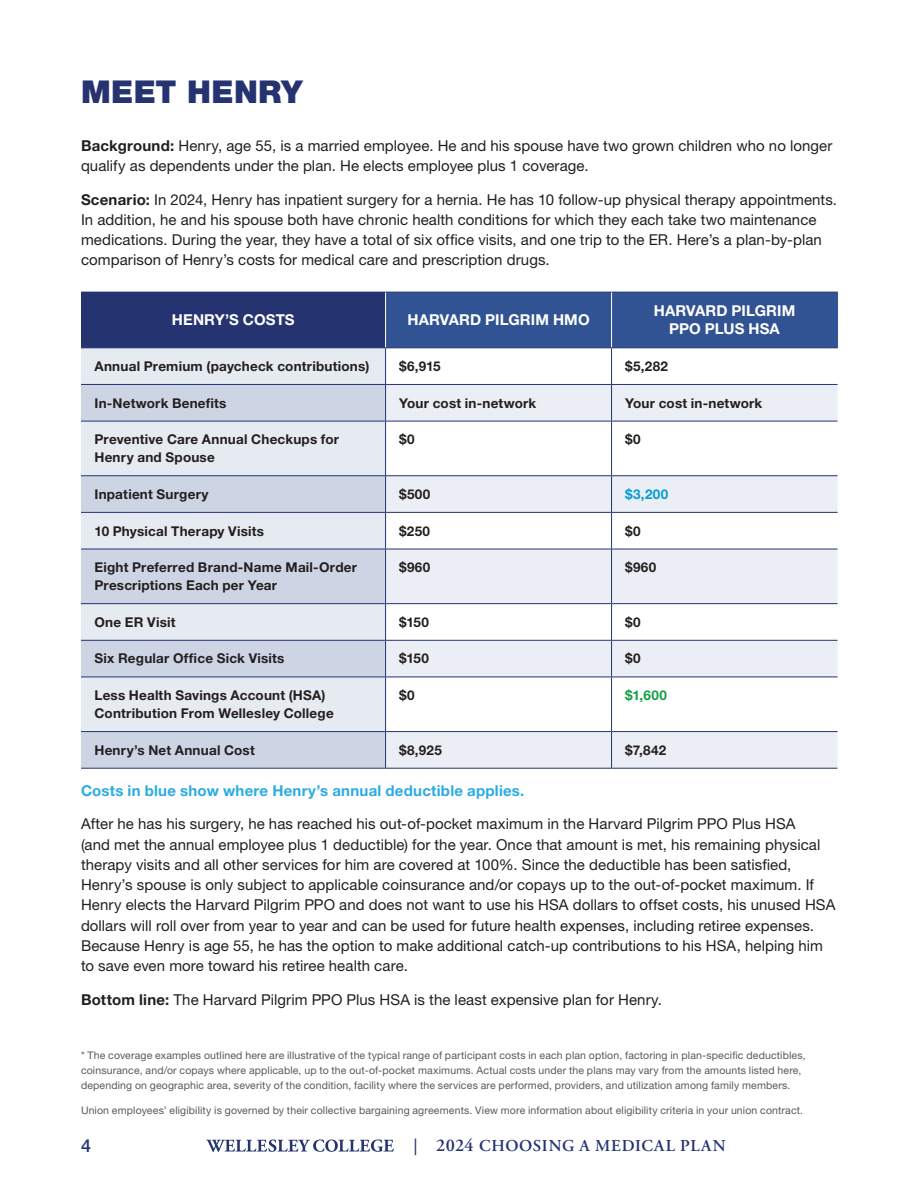
<style>
.page{position:relative;width:918px;height:1188px;background:#fff}
.page>*{position:absolute;margin:0;border:0;box-sizing:border-box;transform-origin:0 0}
.Header_1{font:900 31.5px "Helvetica Neue LT Std";letter-spacing:.01em;color:#253371}
.t1{font:500 18px "Helvetica Neue LT Std";color:#253371}
.t2{font:600 16.65px "Adobe Garamond Pro";letter-spacing:.045em;color:#253371}
.Bio_Body{font:15px/20.2px "Helvetica Neue LT Std";letter-spacing:.005em;color:#231f20}
.Table_header_1{font:700 15px/18px "Helvetica Neue LT Std";letter-spacing:.005em;color:#fff;text-align:center}
.Intro_Text{font:700 15px "Helvetica Neue LT Std";letter-spacing:.015em;color:#2bace3}
.t3{font:700 13.5px/18px "Helvetica Neue LT Std";letter-spacing:.015em;color:#231f20}
.t4{font:700 13.5px "Helvetica Neue LT Std";color:#049cd6}
.t5{font:700 13.5px "Helvetica Neue LT Std";color:#139e49}
.Body{font:10.5px/15px "Helvetica Neue LT Std";letter-spacing:.015em;color:#58595b}
.s1{font-weight:700}
.s2{font-size:18px}
</style>
<div class="page">
<div style="left:81px;top:292px;width:305px;height:56px;background:#253371"></div>
<div style="left:386px;top:293px;width:451px;height:54px;background:#325393"></div>
<div style="left:81px;top:348px;width:304px;height:36px;background:#e6eaf1"></div>
<svg style="left:81px;top:385px;width:304px;height:383px;background:#d7dde9"></svg>
<svg style="left:386px;top:385px;width:452px;height:383px;fill:#ebeef4"></svg>
<hr style="left:612px;top:292px;width:226px;height:1px;background:#253371">
<hr style="left:612px;top:347px;width:226px;height:1px;background:#253371">
<hr style="left:611px;top:348px;width:1px;height:36px;background:#253371">
<hr style="left:81px;top:384px;width:305px;height:1px;background:#253371">
<hr style="left:386px;top:384px;width:226px;height:1px;background:#253371">
<hr style="left:612px;top:384px;width:226px;height:1px;background:#253371">
<hr style="left:611px;top:385px;width:1px;height:36px;background:#253371">
<hr style="left:611px;top:476px;width:1px;height:36px;background:#253371">
<hr style="left:81px;top:421px;width:305px;height:1px;background:#253371">
<hr style="left:386px;top:421px;width:226px;height:1px;background:#253371">
<hr style="left:612px;top:421px;width:226px;height:1px;background:#253371">
<hr style="left:611px;top:421px;width:1px;height:54px;background:#253371">
<hr style="left:81px;top:475px;width:305px;height:1px;background:#253371">
<hr style="left:386px;top:475px;width:226px;height:1px;background:#253371">
<hr style="left:612px;top:475px;width:226px;height:1px;background:#253371">
<hr style="left:81px;top:512px;width:305px;height:1px;background:#253371">
<hr style="left:386px;top:512px;width:226px;height:1px;background:#253371">
<hr style="left:612px;top:512px;width:226px;height:1px;background:#253371">
<hr style="left:611px;top:513px;width:1px;height:36px;background:#253371">
<hr style="left:611px;top:604px;width:1px;height:36px;background:#253371">
<hr style="left:611px;top:677px;width:1px;height:54px;background:#253371">
<hr style="left:611px;top:732px;width:1px;height:36px;background:#253371">
<hr style="left:81px;top:549px;width:305px;height:1px;background:#253371">
<hr style="left:386px;top:549px;width:226px;height:1px;background:#253371">
<hr style="left:612px;top:549px;width:226px;height:1px;background:#253371">
<hr style="left:611px;top:549px;width:1px;height:54px;background:#253371">
<hr style="left:81px;top:603px;width:305px;height:1px;background:#253371">
<hr style="left:386px;top:603px;width:226px;height:1px;background:#253371">
<hr style="left:612px;top:603px;width:226px;height:1px;background:#253371">
<hr style="left:386px;top:731px;width:226px;height:1px;background:#253371">
<hr style="left:386px;top:768px;width:226px;height:1px;background:#253371">
<hr style="left:612px;top:731px;width:226px;height:1px;background:#253371">
<hr style="left:612px;top:768px;width:226px;height:1px;background:#253371">
<hr style="left:386px;top:292px;width:226px;height:1px;background:#253371">
<hr style="left:385px;top:292px;width:1px;height:55px;background:#fff">
<hr style="left:611px;top:292px;width:1px;height:55px;background:#fff">
<hr style="left:386px;top:347px;width:226px;height:1px;background:#253371">
<hr style="left:385px;top:348px;width:1px;height:36px;background:#253371">
<hr style="left:385px;top:385px;width:1px;height:36px;background:#253371">
<hr style="left:385px;top:421px;width:1px;height:54px;background:#253371">
<hr style="left:385px;top:476px;width:1px;height:36px;background:#253371">
<hr style="left:385px;top:513px;width:1px;height:36px;background:#253371">
<hr style="left:385px;top:549px;width:1px;height:54px;background:#253371">
<hr style="left:385px;top:604px;width:1px;height:36px;background:#253371">
<hr style="left:385px;top:677px;width:1px;height:54px;background:#253371">
<hr style="left:81px;top:640px;width:305px;height:1px;background:#253371">
<hr style="left:81px;top:677px;width:305px;height:1px;background:#253371">
<hr style="left:385px;top:641px;width:1px;height:36px;background:#253371">
<hr style="left:386px;top:640px;width:226px;height:1px;background:#253371">
<hr style="left:612px;top:640px;width:226px;height:1px;background:#253371">
<hr style="left:611px;top:641px;width:1px;height:36px;background:#253371">
<hr style="left:386px;top:677px;width:226px;height:1px;background:#253371">
<hr style="left:612px;top:677px;width:226px;height:1px;background:#253371">
<hr style="left:81px;top:731px;width:305px;height:1px;background:#253371">
<hr style="left:385px;top:732px;width:1px;height:36px;background:#253371">
<hr style="left:81px;top:768px;width:305px;height:1px;background:#253371">
<hr style="left:837px;top:292px;width:1px;height:55px;background:#325393">
<svg style="left:206px;top:1140px;width:188px;height:12px"></svg>
<p class="Header_1" style="left:81px;top:73px;width:223px">MEET HENRY</p>
<p class="Bio_Body" style="left:81px;top:135px;width:753px"><span class="s1">Background:</span> Henry, age 55, is a married employee. He and his spouse have two grown children who no longer qualify as dependents under the plan. He elects employee plus 1 coverage.</p>
<p class="Bio_Body" style="left:81px;top:189px;width:758px"><span class="s1">Scenario:</span> In 2024, Henry has inpatient surgery for a hernia. He has 10 follow-up physical therapy appointments.<br>In addition, he and his spouse both have chronic health conditions for which they each take two maintenance medications. During the year, they have a total of six office visits, and one trip to the ER. Here’s a plan-by-plan comparison of Henry’s costs for medical care and prescription drugs.</p>
<p class="Table_header_1" style="left:172px;top:311px;width:124px">HENRY’S COSTS</p>
<p class="Table_header_1" style="left:407px;top:311px;width:184px">HARVARD PILGRIM HMO</p>
<p class="Table_header_1" style="left:654px;top:302px;width:143px">HARVARD PILGRIM<br>PPO PLUS HSA</p>
<h4 class="t3" style="left:94px;top:357px;width:276px">Annual Premium (paycheck contributions)</h4>
<h4 class="t3" style="left:399px;top:357px;width:43px">$6,915</h4>
<h4 class="t3" style="left:625px;top:357px;width:45px">$5,282</h4>
<h4 class="t3" style="left:94px;top:393px;width:134px">In-Network Benefits</h4>
<h4 class="t3" style="left:399px;top:393px;width:139px">Your cost in-network</h4>
<h4 class="t3" style="left:625px;top:393px;width:139px">Your cost in-network</h4>
<h4 class="t3" style="left:94px;top:430px;width:246px">Preventive Care Annual Checkups for<br>Henry and Spouse</h4>
<h4 class="t3" style="left:399px;top:430px;width:17px">$0</h4>
<h4 class="t3" style="left:625px;top:430px;width:17px">$0</h4>
<h4 class="t3" style="left:94px;top:485px;width:116px">Inpatient Surgery</h4>
<h4 class="t3" style="left:399px;top:485px;width:33px">$500</h4>
<h4 class="t4" style="left:625px;top:486px;width:45px">$3,200</h4>
<h4 class="t3" style="left:94px;top:521px;width:171px">10 Physical Therapy Visits</h4>
<h4 class="t3" style="left:399px;top:521px;width:32px">$250</h4>
<h4 class="t3" style="left:625px;top:521px;width:17px">$0</h4>
<h4 class="t3" style="left:94px;top:558px;width:264px">Eight Preferred Brand-Name Mail-Order<br>Prescriptions Each per Year</h4>
<h4 class="t3" style="left:399px;top:558px;width:33px">$960</h4>
<h4 class="t3" style="left:625px;top:558px;width:33px">$960</h4>
<h4 class="t3" style="left:94px;top:613px;width:83px">One ER Visit</h4>
<h4 class="t3" style="left:399px;top:613px;width:31px">$150</h4>
<h4 class="t3" style="left:625px;top:613px;width:17px">$0</h4>
<h4 class="t3" style="left:94px;top:649px;width:192px">Six Regular Office Sick Visits</h4>
<h4 class="t3" style="left:399px;top:649px;width:31px">$150</h4>
<h4 class="t3" style="left:625px;top:649px;width:17px">$0</h4>
<h4 class="t3" style="left:94px;top:686px;width:241px">Less Health Savings Account (HSA)<br>Contribution From Wellesley College</h4>
<h4 class="t3" style="left:399px;top:686px;width:17px">$0</h4>
<h4 class="t5" style="left:625px;top:687px;width:43px">$1,600</h4>
<h4 class="t3" style="left:94px;top:741px;width:162px">Henry’s Net Annual Cost</h4>
<h4 class="t3" style="left:399px;top:741px;width:44px">$8,925</h4>
<h4 class="t3" style="left:625px;top:741px;width:43px">$7,842</h4>
<p class="Intro_Text" style="left:81px;top:781px;width:445px">Costs in blue show where Henry’s annual deductible applies.</p>
<p class="Bio_Body" style="left:81px;top:814px;width:756px">After he has his surgery, he has reached his out-of-pocket maximum in the Harvard Pilgrim PPO Plus HSA<br>(and met the annual employee plus 1 deductible) for the year. Once that amount is met, his remaining physical therapy visits and all other services for him are covered at 100%. Since the deductible has been satisfied, Henry’s spouse is only subject to applicable coinsurance and/or copays up to the out-of-pocket maximum. If Henry elects the Harvard Pilgrim PPO and does not want to use his HSA dollars to offset costs, his unused HSA dollars will roll over from year to year and can be used for future health expenses, including retiree expenses.<br>Because Henry is age 55, he has the option to make additional catch-up contributions to his HSA, helping him to save even more toward his retiree health care.</p>
<p class="Bio_Body" style="left:81px;top:989px;width:583px"><span class="s1">Bottom line:</span> The Harvard Pilgrim PPO Plus HSA is the least expensive plan for Henry.</p>
<p class="Body" style="left:81px;top:1048px;width:726px">* The coverage examples outlined here are illustrative of the typical range of participant costs in each plan option, factoring in plan-specific deductibles, coinsurance, and/or copays where applicable, up to the out-of-pocket maximums. Actual costs under the plans may vary from the amounts listed here, depending on geographic area, severity of the condition, facility where the services are performed, providers, and utilization among family members.</p>
<p class="Body" style="left:81px;top:1103px;width:724px">Union employees’ eligibility is governed by their collective bargaining agreements. View more information about eligibility criteria in your union contract.</p>
<p class="t1" style="left:81px;top:1134px;width:12px">4</p>
<p class="t2" style="left:414px;top:1136px;width:314px">| <span class="s2">2024</span> CHOOSING A MEDICAL PLAN</p>
</div>
